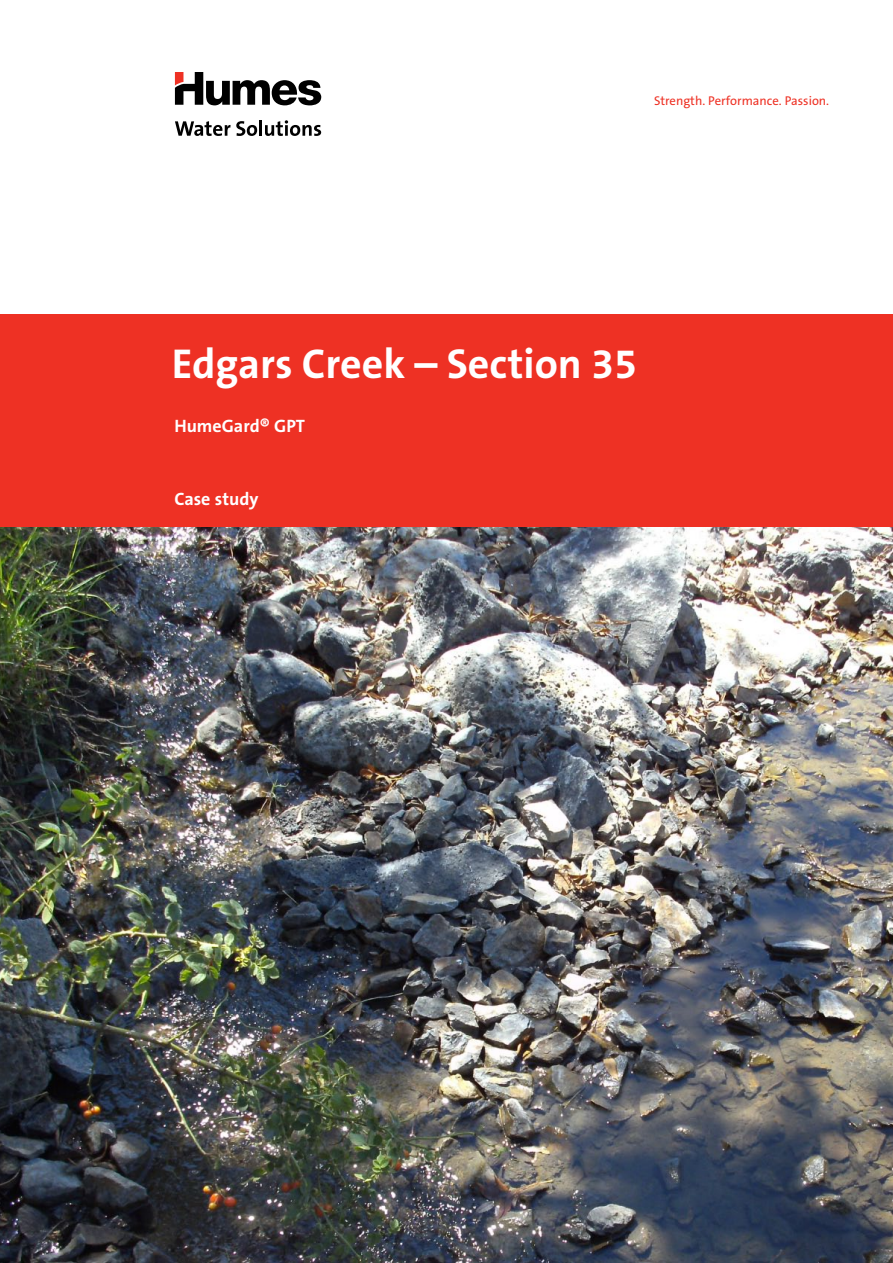
<style>
.page{position:relative;width:893px;height:1263px;background:#fff}
.page>*{position:absolute;margin:0;border:0;box-sizing:border-box;transform-origin:0 0}
.t1{font:700 42px "The Sans B7";color:#fff}
.t2{font:700 18px "The Sans B7";color:#fff}
.t3{font:12.75px "The Sans B5 Plain";color:#ee3124}
</style>
<div class="page">
<img style="left:0;top:527px;width:893px;height:736px">
<div style="left:0;top:315px;width:893px;height:212px;background:#ee3124"></div>
<svg style="left:175px;top:72px;width:146px;height:33px"></svg>
<svg style="left:175px;top:121px;width:55px;height:15px"></svg>
<svg style="left:236px;top:121px;width:21px;height:15px"></svg>
<hr style="left:259px;top:120px;width:3px;height:16px;background:#000">
<svg style="left:265px;top:120px;width:56px;height:16px"></svg>
<p class="t3" style="left:654px;top:94px;width:177px">Strength. Performance. Passion.</p>
<h1 class="t1" style="left:172px;top:342px;width:467px">Edgars Creek – Section 35</h1>
<h2 class="t2" style="left:174px;top:416px;width:132px">HumeGard® GPT</h2>
<h2 class="t2" style="left:174px;top:490px;width:86px">Case study</h2>
</div>
